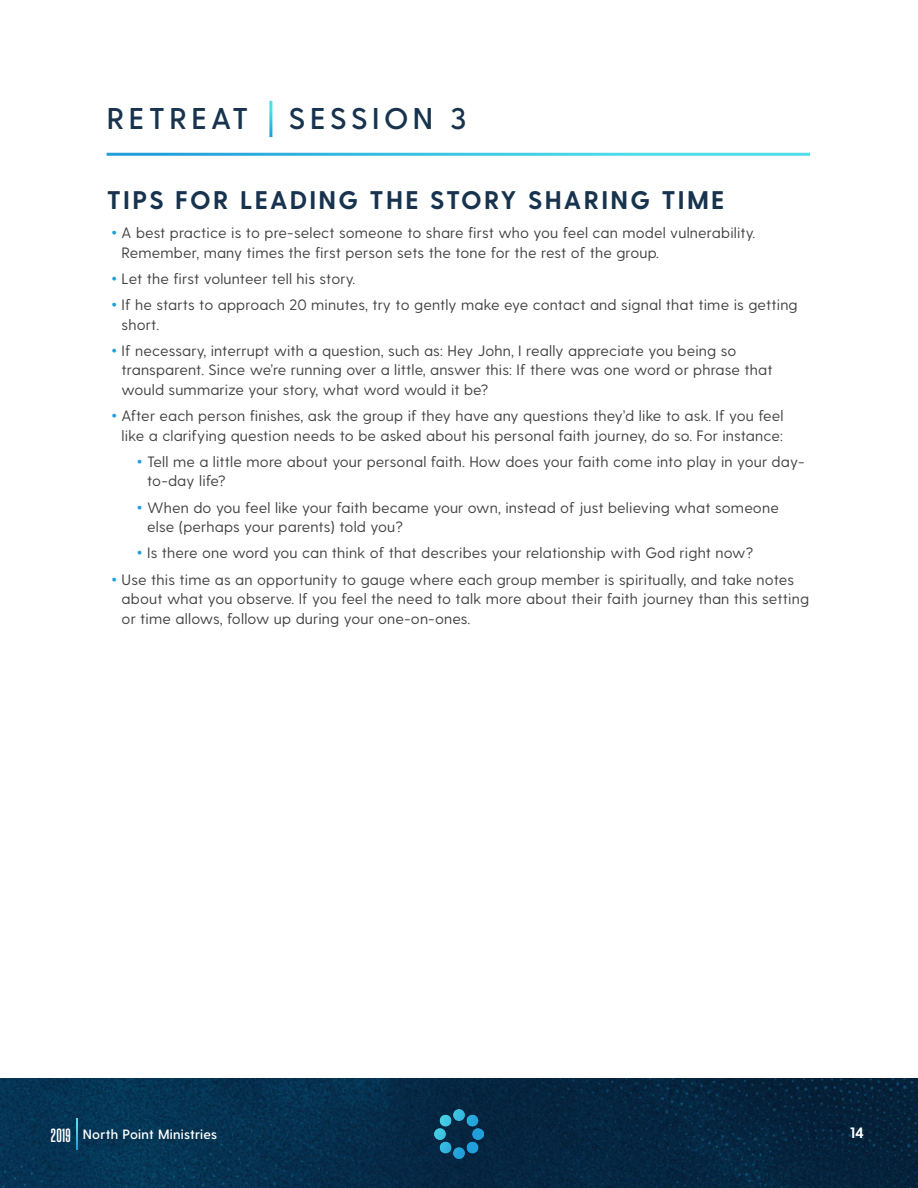
<style>
.page{position:relative;width:918px;height:1188px;background:#fff}
.page>*{position:absolute;margin:0;border:0;box-sizing:border-box;transform-origin:0 0}
.H1_Titles{font:600 30px "Greycliff CF";letter-spacing:.15em;color:#17334e}
.H2_Titles{font:700 25.5px "Greycliff CF";letter-spacing:.09em;color:#17334e}
.t1{font:15px/19.5px "Greycliff CF";letter-spacing:.01em;color:#414141}
.t2{font:700 15px "Greycliff CF";color:#fff}
.t3{font:600 13.5px "Greycliff CF";letter-spacing:.02em;color:#fff}
.s1{font-weight:700;font-size:19.5px;color:#209fda}
.s2{font-family:"Steelfish Rg";font-weight:700;font-size:16.5px}
</style>
<div class="page">
<img style="left:0;top:1079px;width:918px;height:109px">
<img style="left:435px;top:1110px;width:48px;height:48px">
<svg style="left:76px;top:1119px;width:1px;height:31px"></svg>
<p class="H1_Titles" style="left:107px;top:101px;width:143px">RETREAT</p>
<p class="H1_Titles" style="left:289px;top:101px;width:179px">SESSION 3</p>
<p class="H2_Titles" style="left:107px;top:185px;width:619px">TIPS FOR LEADING THE STORY SHARING TIME</p>
<p class="t1" style="left:122px;top:224px;width:635px;text-indent:-10px"><span class="s1">•</span> A best practice is to pre-select someone to share first who you feel can model vulnerability.<br>Remember, many times the first person sets the tone for the rest of the group.</p>
<p class="t1" style="left:111px;top:269px;width:246px"><span class="s1">•</span> Let the first volunteer tell his story.</p>
<p class="t1" style="left:122px;top:296px;width:678px;text-indent:-10px"><span class="s1">•</span> If he starts to approach 20 minutes, try to gently make eye contact and signal that time is getting short.</p>
<p class="t1" style="left:122px;top:341px;width:653px;text-indent:-10px"><span class="s1">•</span> If necessary, interrupt with a question, such as: Hey John, I really appreciate you being so transparent. Since we’re running over a little, answer this: If there was one word or phrase that would summarize your story, what word would it be?</p>
<p class="t1" style="left:111px;top:407px;width:674px;text-align:right"><span class="s1">•</span> After each person finishes, ask the group if they have any questions they’d like to ask. If you feel like a clarifying question needs to be asked about his personal faith journey, do so. For instance:</p>
<p class="t1" style="left:147px;top:452px;width:659px;text-indent:-10px"><span class="s1">•</span> Tell me a little more about your personal faith. How does your faith come into play in your day&shy;to-day life?</p>
<p class="t1" style="left:147px;top:498px;width:633px;text-indent:-10px"><span class="s1">•</span> When do you feel like your faith became your own, instead of just believing what someone else (perhaps your parents) told you?</p>
<p class="t1" style="left:137px;top:544px;width:618px"><span class="s1">•</span> Is there one word you can think of that describes your relationship with God right now?</p>
<p class="t1" style="left:122px;top:570px;width:689px;text-indent:-10px"><span class="s1">•</span> Use this time as an opportunity to gauge where each group member is spiritually, and take notes about what you observe. If you feel the need to talk more about their faith journey than this setting or time allows, follow up during your one-on-ones.</p>
<p class="t3" style="left:51px;top:1127px;width:168px"><span class="s2">2019</span> North Point Ministries</p>
<p class="t2" style="left:850px;top:1124px;width:15px">14</p>
</div>
